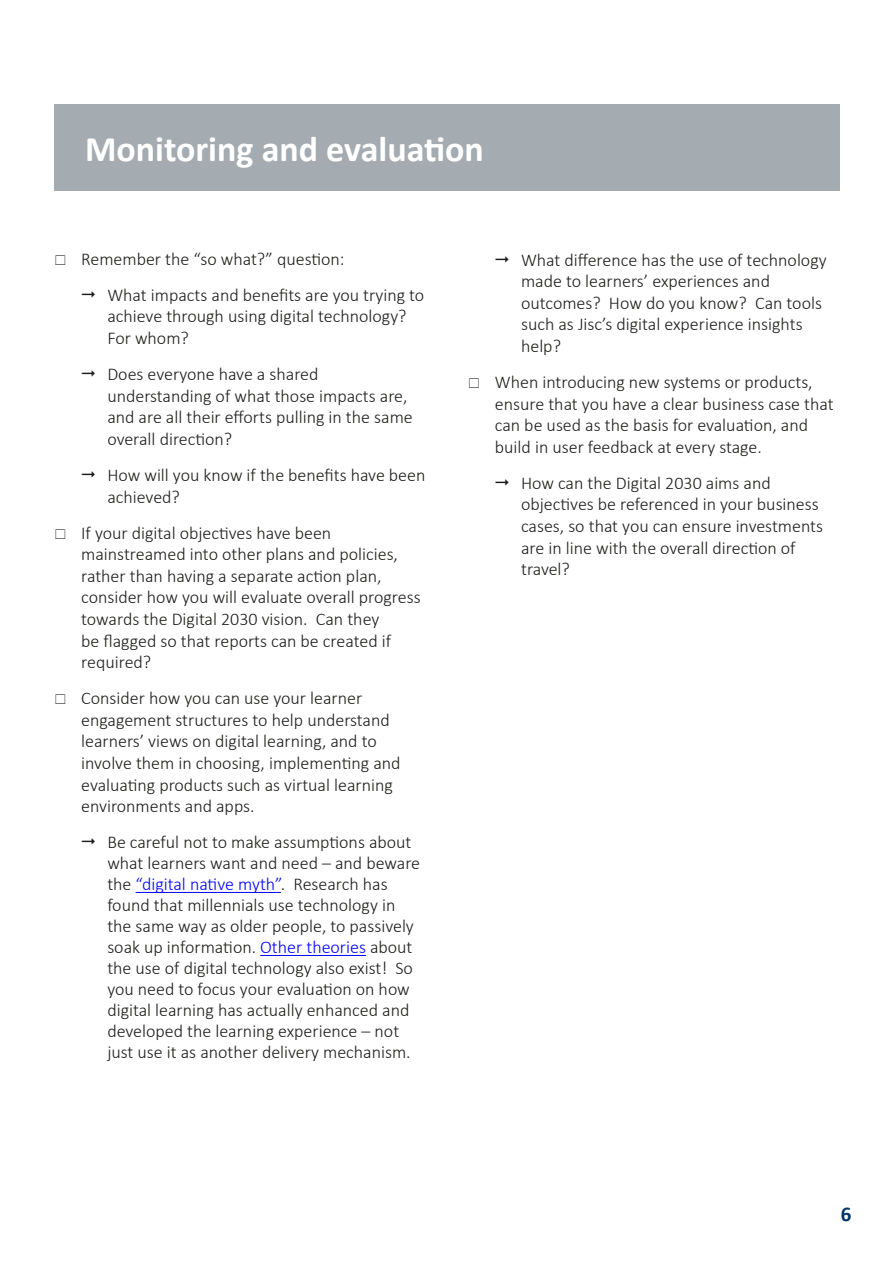
<style>
.page{position:relative;width:893px;height:1263px;background:#fff}
.page>*{position:absolute;margin:0;border:0;box-sizing:border-box;transform-origin:0 0}
.t1{font:700 36px "Calibri";color:#fff}
.t2{font:700 21px "Calibri";color:#003466}
.t3{font:300 18px/21.6px "Calibri";color:#1d1d1b}
.s1{color:#0203ff}
.s2{color:#00f}
</style>
<div class="page">
<div style="left:54px;top:105px;width:785px;height:86px;background:#a4acb1"></div>
<hr style="left:136px;top:892px;width:145px;height:1px;background:#0203ff">
<hr style="left:260px;top:955px;width:106px;height:1px;background:#00f">
<h1 class="t1" style="left:85px;top:126px;width:400px">Monitoring and evaluation</h1>
<p class="t3" style="left:107px;top:241px;width:318px;line-height:36px;text-indent:-26px">Remember the “so what?” question:<br>What impacts and benefits are you trying to</p>
<p class="t3" style="left:107px;top:305px;width:301px">achieve through using digital technology?<br>For whom?</p>
<p class="t3" style="left:107px;top:362px;width:307px">Does everyone have a shared understanding of what those impacts are, and are all their efforts pulling in the same overall direction?</p>
<p class="t3" style="left:107px;top:463px;width:320px">How will you know if the benefits have been achieved?</p>
<p class="t3" style="left:81px;top:521px;width:341px">If your digital objectives have been mainstreamed into other plans and policies, rather than having a separate action plan, consider how you will evaluate overall progress towards the Digital 2030 vision. Can they<br>be flagged so that reports can be created if required?</p>
<p class="t3" style="left:81px;top:686px;width:321px">Consider how you can use your learner engagement structures to help understand learners’ views on digital learning, and to involve them in choosing, implementing and evaluating products such as virtual learning environments and apps.</p>
<p class="t3" style="left:107px;top:831px;width:314px;line-height:21px">Be careful not to make assumptions about what learners want and need – and beware the <span class="s1">“digital native myth”</span>. Research has found that millennials use technology in the same way as older people, to passively soak up information. <span class="s2">Other theories</span> about the use of digital technology also exist! So you need to focus your evaluation on how digital learning has actually enhanced and developed the learning experience – not just use it as another delivery mechanism.</p>
<p class="t3" style="left:521px;top:248px;width:307px">What difference has the use of technology made to learners’ experiences and outcomes? How do you know? Can tools such as Jisc’s digital experience insights help?</p>
<p class="t3" style="left:495px;top:370px;width:340px">When introducing new systems or products, ensure that you have a clear business case that can be used as the basis for evaluation, and build in user feedback at every stage.</p>
<p class="t3" style="left:521px;top:471px;width:304px">How can the Digital 2030 aims and objectives be referenced in your business cases, so that you can ensure investments are in line with the overall direction of travel?</p>
<p class="t2" style="left:841px;top:1201px;width:12px">6</p>
</div>
